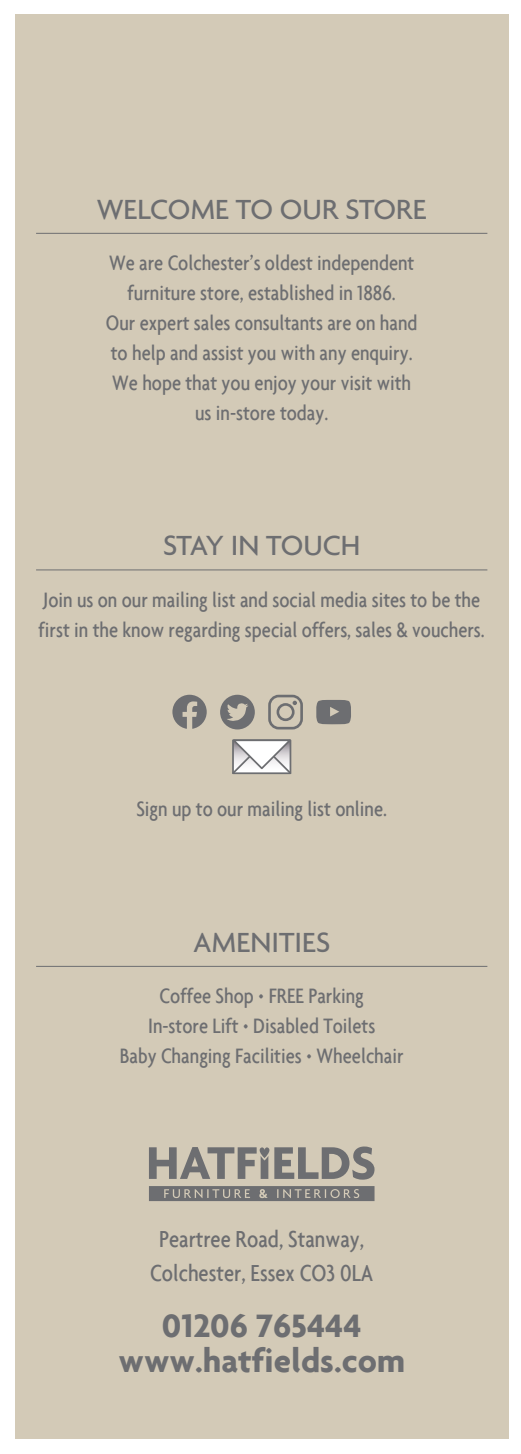
<style>
.page{position:relative;width:521px;height:1454px;background:#fff}
.page>*{position:absolute;margin:0;border:0;box-sizing:border-box;transform-origin:0 0}
.t1{font:700 34.82px/34.8px "Agenda";color:#6d6e71;text-align:center}
.t2{font:500 29.93px "Agenda";color:#6d6e71}
.t3{font:500 condensed 24.85px/34.5px "Agenda";color:#6d6e71;text-align:center}
.t4{font:500 condensed 22.4px/29.9px "Agenda";color:#6d6e71;text-align:center}
</style>
<div class="page">
<div style="left:15px;top:15px;width:493px;height:1424px;background:#d3cab7"></div>
<hr style="left:36px;top:233px;width:451px;height:1px;background:#6d6e71">
<hr style="left:36px;top:569px;width:451px;height:1px;background:#6d6e71">
<hr style="left:36px;top:966px;width:451px;height:1px;background:#6d6e71">
<svg style="left:149px;top:1146px;width:225px;height:33px"></svg>
<svg style="left:149px;top:1186px;width:225px;height:15px"></svg>
<svg style="left:232px;top:739px;width:60px;height:36px"></svg>
<svg style="left:172px;top:694px;width:35px;height:35px"></svg>
<svg style="left:220px;top:694px;width:35px;height:35px"></svg>
<svg style="left:268px;top:694px;width:35px;height:36px"></svg>
<svg style="left:316px;top:700px;width:35px;height:24px"></svg>
<h2 class="t2" style="left:97px;top:191px;width:331px">WELCOME TO OUR STORE</h2>
<p class="t4" style="left:106px;top:247px;width:313px">We are Colchester’s oldest independent furniture store, established in 1886.<br>Our expert sales consultants are on hand to help and assist you with any enquiry.<br>We hope that you enjoy your visit with us in-store today.</p>
<h2 class="t2" style="left:163px;top:527px;width:199px">STAY IN TOUCH</h2>
<p class="t4" style="left:39px;top:584px;width:448px;text-align:left">Join us on our mailing list and social media sites to be the first in the know regarding special offers, sales &amp; vouchers.</p>
<p class="t4" style="left:136px;top:793px;width:252px">Sign up to our mailing list online.</p>
<h2 class="t2" style="left:193px;top:924px;width:139px">AMENITIES</h2>
<p class="t4" style="left:120px;top:980px;width:285px">Coffee Shop <sup>.</sup> FREE Parking<br>In-store Lift <sup>.</sup> Disabled Toilets<br>Baby Changing Facilities <sup>.</sup> Wheelchair</p>
<p class="t3" style="left:150px;top:1220px;width:225px">Peartree Road, Stanway,<br>Colchester, Essex CO3 0LA</p>
<h1 class="t1" style="left:118px;top:1307px;width:288px">01206 765444 www.hatfields.com</h1>
</div>
